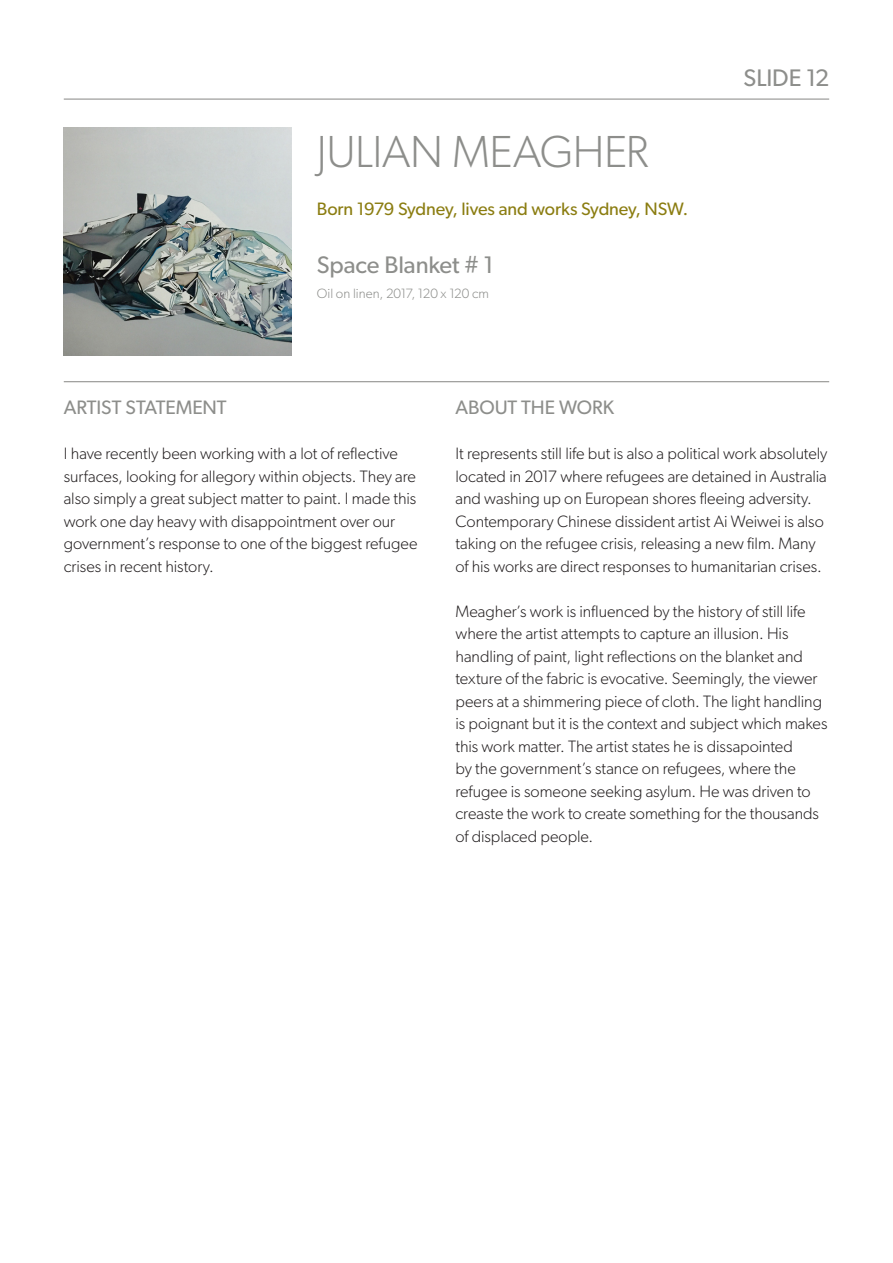
<style>
.page{position:relative;width:893px;height:1263px;background:#fff}
.page>*{position:absolute;margin:0;border:0;box-sizing:border-box;transform-origin:0 0}
.A-Head{font:300 45px "Gibson";letter-spacing:-.01em;color:#8d8e8b}
.Underline{font:24px "Gibson";letter-spacing:-.005em;color:#8d8e8b}
.C-head{font:19.5px "Gibson";letter-spacing:-.005em;color:#8d8e8b}
.Blue{font:18px "Gibson";letter-spacing:-.01em;color:#8b7d11}
.Body{font:300 16.5px/22.5px "Gibson";color:#231f20}
.Description{font:300 13.5px "Gibson";color:#8d8e8b}
</style>
<div class="page">
<hr style="left:64px;top:99px;width:765px;height:1px;background:#8d8e8b">
<hr style="left:64px;top:381px;width:765px;height:1px;background:#8d8e8b">
<img style="left:64px;top:128px;width:227px;height:227px">
<p class="A-Head" style="left:317px;top:125px;width:333px">JULIAN MEAGHER</p>
<p class="Blue" style="left:317px;top:198px;width:373px">Born 1979 Sydney, lives and works Sydney, NSW.</p>
<p class="Underline" style="left:317px;top:250px;width:179px">Space Blanket # 1</p>
<p class="Description" style="left:317px;top:285px;width:174px">Oil on linen, 2017, 120 x 120 cm</p>
<p class="Underline" style="left:744px;top:63px;width:87px">SLIDE 12</p>
<p class="C-head" style="left:64px;top:396px;width:164px">ARTIST STATEMENT</p>
<p class="Body" style="left:64px;top:442px;width:355px">I have recently been working with a lot of reflective surfaces, looking for allegory within objects. They are also simply a great subject matter to paint. I made this work one day heavy with disappointment over our government’s response to one of the biggest refugee crises in recent history.</p>
<p class="C-head" style="left:455px;top:396px;width:160px">ABOUT THE WORK</p>
<p class="Body" style="left:455px;top:442px;width:373px">It represents still life but is also a political work absolutely located in 2017 where refugees are detained in Australia and washing up on European shores fleeing adversity.<br>Contemporary Chinese dissident artist Ai Weiwei is also taking on the refugee crisis, releasing a new film. Many of his works are direct responses to humanitarian crises.</p>
<p class="Body" style="left:455px;top:599px;width:373px">Meagher’s work is influenced by the history of still life where the artist attempts to capture an illusion. His handling of paint, light reflections on the blanket and texture of the fabric is evocative. Seemingly, the viewer peers at a shimmering piece of cloth. The light handling is poignant but it is the context and subject which makes this work matter. The artist states he is dissapointed<br>by the government’s stance on refugees, where the refugee is someone seeking asylum. He was driven to creaste the work to create something for the thousands of displaced people.</p>
</div>
